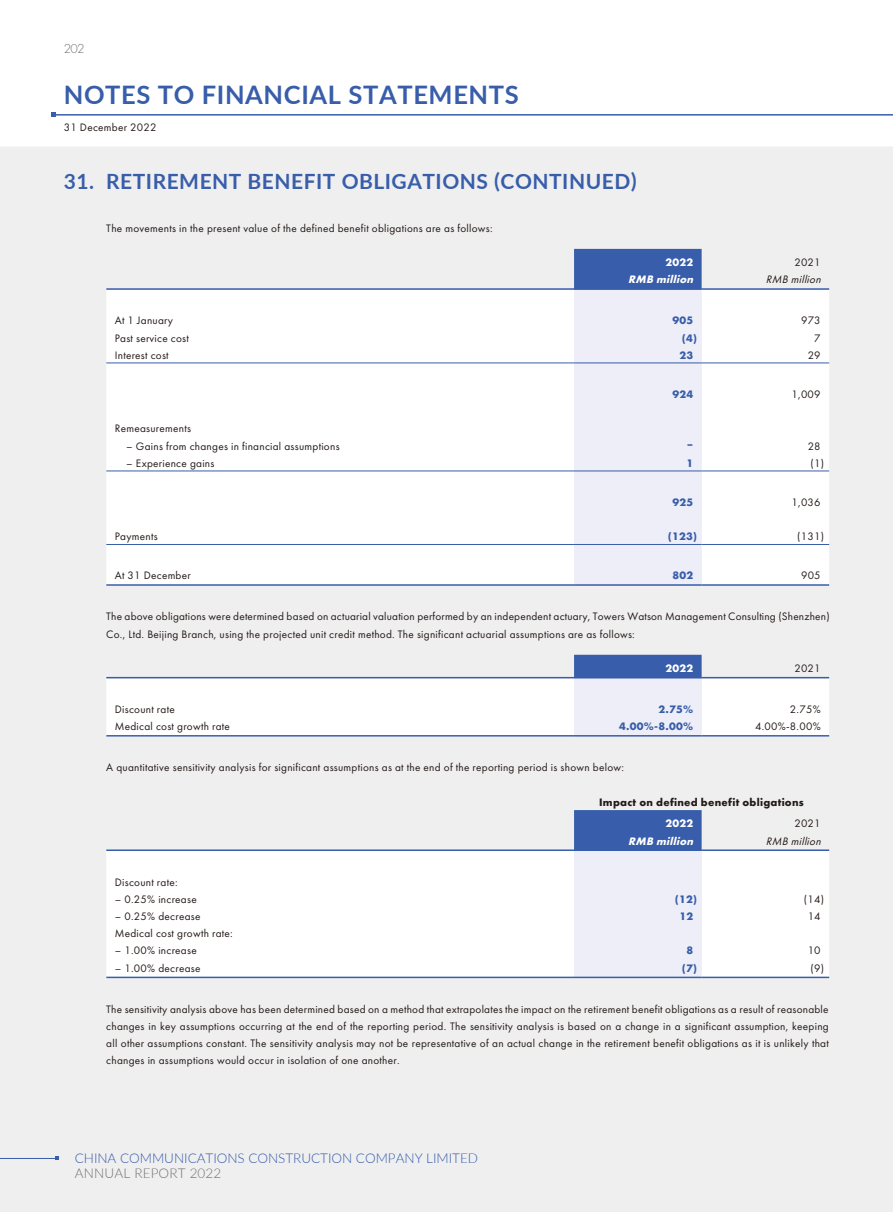
<style>
.page{position:relative;width:893px;height:1212px;background:#fff}
.page>*{position:absolute;margin:0;border:0;box-sizing:border-box;transform-origin:0 0}
.t1{font:700 25.5px "Lato";letter-spacing:.025em;color:#385daa}
.t2{font:700 21px "Lato";letter-spacing:.025em;color:#385daa}
.t3{font:300 13.5px "Lato";letter-spacing:-.005em;color:#385daa}
.t4{font:300 13.5px "Lato";letter-spacing:.01em;color:#727272}
.t5{font:300 13.5px "Futura PT";color:#727272}
.t6{font:11.25px/17.2px "Futura PT";letter-spacing:.025em;color:#231916}
.t7{font:700 11.25px "Futura PT";letter-spacing:.025em;color:#385daa}
.t8{font:700 11.25px "Futura PT";letter-spacing:.025em;color:#231916}
.t9{font:italic 700 11.25px "Futura PT";color:#fff}
.t10{font:italic 11.25px "Futura PT";color:#231916}
.t11{font:700 11.25px "Futura PT";letter-spacing:.025em;color:#fff}
</style>
<div class="page">
<div style="left:0;top:147px;width:893px;height:1065px;background:#efeff0"></div>
<hr style="left:53px;top:114px;width:840px;height:2px;background:#385daa">
<svg style="left:51px;top:113px;width:4px;height:4px"></svg>
<hr style="left:0;top:1158px;width:57px;height:1px;background:#385daa">
<svg style="left:106px;top:290px;width:723px;height:294px"></svg>
<svg style="left:574px;top:249px;width:128px;height:335px;background:#d6dced"></svg>
<hr style="left:106px;top:288px;width:468px;height:2px;background:#385daa">
<hr style="left:574px;top:288px;width:128px;height:2px;background:#385daa">
<hr style="left:702px;top:288px;width:127px;height:2px;background:#385daa">
<hr style="left:106px;top:363px;width:468px;height:1px;background:#385daa">
<hr style="left:574px;top:363px;width:128px;height:1px;background:#385daa">
<hr style="left:702px;top:363px;width:127px;height:1px;background:#385daa">
<hr style="left:106px;top:471px;width:468px;height:1px;background:#385daa">
<hr style="left:574px;top:471px;width:128px;height:1px;background:#385daa">
<hr style="left:702px;top:471px;width:127px;height:1px;background:#385daa">
<hr style="left:106px;top:544px;width:468px;height:1px;background:#385daa">
<hr style="left:574px;top:544px;width:128px;height:1px;background:#385daa">
<hr style="left:702px;top:544px;width:127px;height:1px;background:#385daa">
<hr style="left:106px;top:584px;width:468px;height:2px;background:#385daa">
<hr style="left:574px;top:584px;width:128px;height:2px;background:#385daa">
<hr style="left:702px;top:584px;width:127px;height:2px;background:#385daa">
<svg style="left:106px;top:655px;width:723px;height:80px"></svg>
<hr style="left:106px;top:677px;width:468px;height:1px;background:#385daa">
<hr style="left:574px;top:677px;width:128px;height:1px;background:#385daa">
<hr style="left:702px;top:677px;width:127px;height:1px;background:#385daa">
<hr style="left:106px;top:735px;width:468px;height:1px;background:#385daa">
<hr style="left:574px;top:735px;width:128px;height:1px;background:#385daa">
<hr style="left:702px;top:735px;width:127px;height:1px;background:#385daa">
<svg style="left:106px;top:851px;width:723px;height:126px"></svg>
<svg style="left:574px;top:810px;width:128px;height:167px;background:#c2cbe4"></svg>
<hr style="left:106px;top:849px;width:468px;height:2px;background:#385daa">
<hr style="left:574px;top:849px;width:128px;height:2px;background:#385daa">
<hr style="left:702px;top:849px;width:127px;height:2px;background:#385daa">
<hr style="left:106px;top:977px;width:468px;height:1px;background:#385daa">
<hr style="left:574px;top:977px;width:128px;height:1px;background:#385daa">
<hr style="left:702px;top:977px;width:127px;height:1px;background:#385daa">
<p class="t5" style="left:64px;top:40px;width:22px">202</p>
<h1 class="t1" style="left:64px;top:76px;width:456px">NOTES TO FINANCIAL STATEMENTS</h1>
<p class="t6" style="left:64px;top:119px;width:94px">31 December 2022</p>
<h2 class="t2" style="left:64px;top:166px;width:575px">31. RETIREMENT BENEFIT OBLIGATIONS (CONTINUED)</h2>
<p class="t6" style="left:106px;top:219px;width:388px">The movements in the present value of the defined benefit obligations are as follows:</p>
<p class="t11" style="left:665px;top:255px;width:29px">2022</p>
<p class="t6" style="left:794px;top:254px;width:28px">2021</p>
<p class="t9" style="left:628px;top:272px;width:70px">RMB million</p>
<p class="t10" style="left:766px;top:273px;width:59px">RMB million</p>
<p class="t6" style="left:115px;top:312px;width:60px">At 1 January</p>
<p class="t7" style="left:672px;top:313px;width:22px">905</p>
<p class="t6" style="left:801px;top:312px;width:21px">973</p>
<p class="t6" style="left:115px;top:329px;width:76px">Past service cost</p>
<p class="t7" style="left:682px;top:330px;width:17px">(4)</p>
<p class="t6" style="left:814px;top:329px;width:8px">7</p>
<p class="t6" style="left:115px;top:346px;width:55px">Interest cost</p>
<p class="t7" style="left:679px;top:348px;width:15px">23</p>
<p class="t6" style="left:808px;top:346px;width:15px">29</p>
<p class="t7" style="left:672px;top:387px;width:22px">924</p>
<p class="t6" style="left:791px;top:385px;width:31px">1,009</p>
<p class="t6" style="left:115px;top:420px;width:78px">Remeasurements</p>
<p class="t6" style="left:126px;top:437px;width:215px">– Gains from changes in financial assumptions</p>
<p class="t7" style="left:687px;top:437px;width:8px">–</p>
<p class="t6" style="left:808px;top:437px;width:15px">28</p>
<p class="t6" style="left:126px;top:454px;width:90px">– Experience gains</p>
<p class="t7" style="left:686px;top:456px;width:8px">1</p>
<p class="t6" style="left:810px;top:454px;width:15px">(1)</p>
<p class="t7" style="left:672px;top:495px;width:22px">925</p>
<p class="t6" style="left:791px;top:493px;width:31px">1,036</p>
<p class="t6" style="left:115px;top:528px;width:44px">Payments</p>
<p class="t7" style="left:668px;top:529px;width:31px">(123)</p>
<p class="t6" style="left:797px;top:528px;width:28px">(131)</p>
<p class="t6" style="left:115px;top:567px;width:78px">At 31 December</p>
<p class="t7" style="left:672px;top:568px;width:22px">802</p>
<p class="t6" style="left:801px;top:567px;width:21px">905</p>
<p class="t6" style="left:106px;top:608px;width:725px">The above obligations were determined based on actuarial valuation performed by an independent actuary, Towers Watson Management Consulting (Shenzhen)<br>Co., Ltd. Beijing Branch, using the projected unit credit method. The significant actuarial assumptions are as follows:</p>
<p class="t11" style="left:665px;top:661px;width:29px">2022</p>
<p class="t6" style="left:794px;top:659px;width:28px">2021</p>
<p class="t6" style="left:115px;top:700px;width:61px">Discount rate</p>
<p class="t7" style="left:658px;top:702px;width:36px">2.75%</p>
<p class="t6" style="left:790px;top:700px;width:32px">2.75%</p>
<p class="t6" style="left:115px;top:718px;width:117px">Medical cost growth rate</p>
<p class="t7" style="left:619px;top:719px;width:76px">4.00%-8.00%</p>
<p class="t6" style="left:755px;top:718px;width:67px">4.00%-8.00%</p>
<p class="t6" style="left:106px;top:759px;width:519px">A quantitative sensitivity analysis for significant assumptions as at the end of the reporting period is shown below:</p>
<p class="t8" style="left:599px;top:794px;width:206px">Impact on defined benefit obligations</p>
<p class="t11" style="left:665px;top:816px;width:29px">2022</p>
<p class="t6" style="left:794px;top:815px;width:28px">2021</p>
<p class="t9" style="left:628px;top:833px;width:70px">RMB million</p>
<p class="t10" style="left:766px;top:834px;width:59px">RMB million</p>
<p class="t6" style="left:115px;top:873px;width:64px">Discount rate:</p>
<p class="t6" style="left:115px;top:890px;width:83px">– 0.25% increase</p>
<p class="t7" style="left:675px;top:892px;width:24px">(12)</p>
<p class="t6" style="left:804px;top:890px;width:22px">(14)</p>
<p class="t6" style="left:115px;top:907px;width:87px">– 0.25% decrease</p>
<p class="t7" style="left:679px;top:909px;width:15px">12</p>
<p class="t6" style="left:808px;top:907px;width:15px">14</p>
<p class="t6" style="left:115px;top:925px;width:119px">Medical cost growth rate:</p>
<p class="t6" style="left:115px;top:942px;width:83px">– 1.00% increase</p>
<p class="t7" style="left:686px;top:943px;width:8px">8</p>
<p class="t6" style="left:808px;top:942px;width:15px">10</p>
<p class="t6" style="left:115px;top:959px;width:87px">– 1.00% decrease</p>
<p class="t7" style="left:682px;top:961px;width:17px">(7)</p>
<p class="t6" style="left:810px;top:959px;width:15px">(9)</p>
<p class="t6" style="left:106px;top:1000px;width:724px;text-align:justify">The sensitivity analysis above has been determined based on a method that extrapolates the impact on the retirement benefit obligations as a result of reasonable changes in key assumptions occurring at the end of the reporting period. The sensitivity analysis is based on a change in a significant assumption, keeping all other assumptions constant. The sensitivity analysis may not be representative of an actual change in the retirement benefit obligations as it is unlikely that changes in assumptions would occur in isolation of one another.</p>
<p class="t3" style="left:75px;top:1148px;width:405px">CHINA COMMUNICATIONS CONSTRUCTION COMPANY LIMITED</p>
<p class="t4" style="left:75px;top:1163px;width:148px">ANNUAL REPORT 2022</p>
</div>
